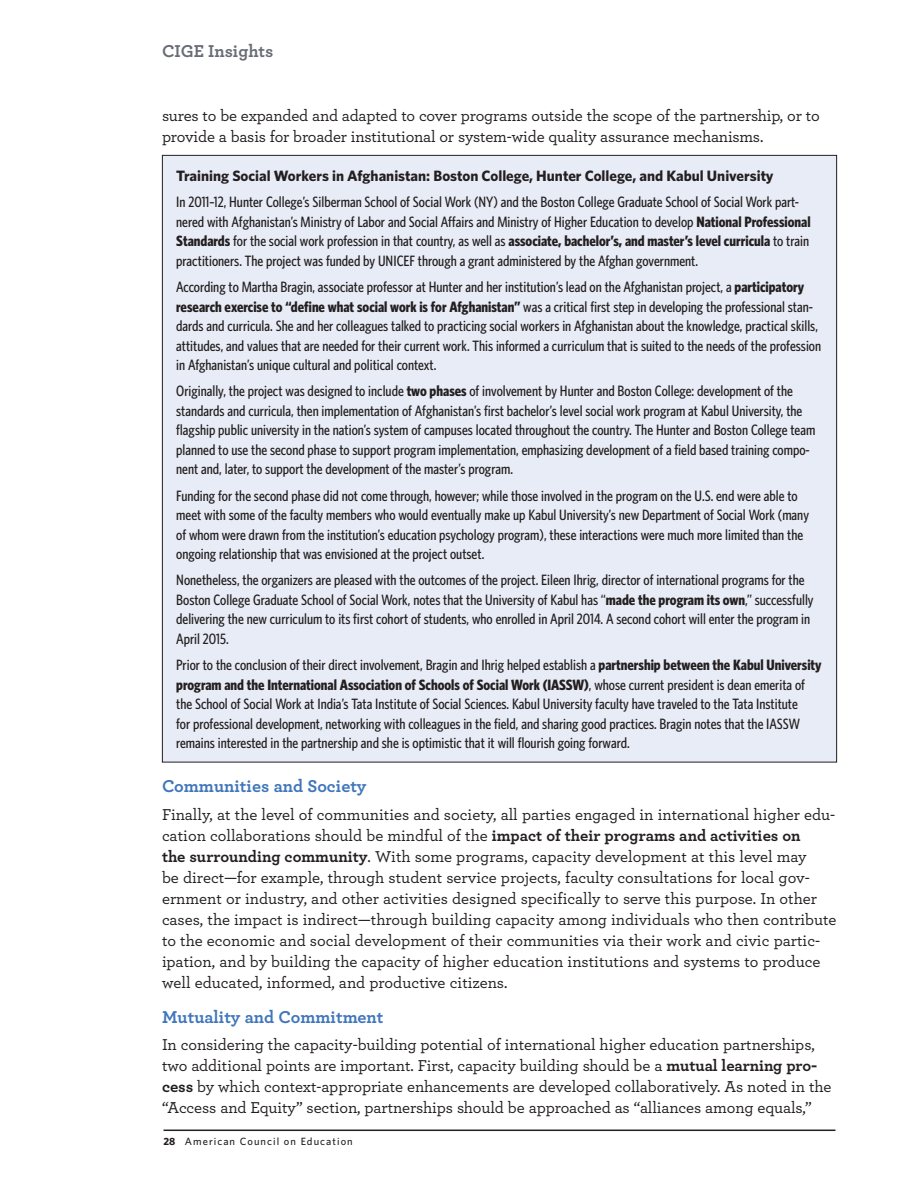
<style>
.page{position:relative;width:918px;height:1188px;background:#fff}
.page>*{position:absolute;margin:0;border:0;box-sizing:border-box;transform-origin:0 0}
.subSUBHEAD{font:700 18px "Archer";color:#4076bb}
.t1{font:700 18px "Archer";color:#686c76}
.body_no_indent{font:500 16.5px/21px "Archer";letter-spacing:-.005em;color:#231f20}
.t2{font:500 15px/19.5px "Whitney Condensed";color:#231f20}
.t3{font:500 10.5px "Whitney";letter-spacing:.1em;color:#231f20}
.s1{font-family:"Whitney";font-weight:700}
.s2{font-weight:700}
</style>
<div class="page">
<hr style="left:164px;top:1130px;width:671px;height:1px;background:#231f20">
<div style="left:162px;top:155px;width:675px;height:607px;background:#e8ecf6"></div>
<p class="t1" style="left:162px;top:36px;width:113px">CIGE Insights</p>
<p class="body_no_indent" style="left:162px;top:104px;width:659px">sures to be expanded and adapted to cover programs outside the scope of the partnership, or to provide a basis for broader institutional or system-wide quality assurance mechanisms.</p>
<p class="t2" style="left:176px;top:162px;width:624px;line-height:26.2px"><span class="s1">Training Social Workers in Afghanistan: Boston College, Hunter College, and Kabul University<br></span>In 2011–12, Hunter College’s Silberman School of Social Work (NY) and the Boston College Graduate School of Social Work part-</p>
<p class="t2" style="left:176px;top:212px;width:636px;text-align:justify">nered with Afghanistan’s Ministry of Labor and Social Affairs and Ministry of Higher Education to develop <span class="s2">National Professional Standards</span> for the social work profession in that country, as well as <span class="s2">associate, bachelor’s, and master’s level curricula</span> to train practitioners. The project was funded by UNICEF through a grant administered by the Afghan government.</p>
<p class="t2" style="left:176px;top:277px;width:646px">According to Martha Bragin, associate professor at Hunter and her institution’s lead on the Afghanistan project, a <span class="s2">participatory research exercise to “define what social work is for Afghanistan”</span> was a critical first step in developing the professional stan&shy;dards and curricula. She and her colleagues talked to practicing social workers in Afghanistan about the knowledge, practical skills, attitudes, and values that are needed for their current work. This informed a curriculum that is suited to the needs of the profession in Afghanistan’s unique cultural and political context.</p>
<p class="t2" style="left:176px;top:381px;width:641px">Originally, the project was designed to include <span class="s2">two phases</span> of involvement by Hunter and Boston College: development of the standards and curricula, then implementation of Afghanistan’s first bachelor’s level social work program at Kabul University, the flagship public university in the nation’s system of campuses located throughout the country. The Hunter and Boston College team planned to use the second phase to support program implementation, emphasizing development of a field based training compo&shy;nent and, later, to support the development of the master’s program.</p>
<p class="t2" style="left:176px;top:485px;width:634px">Funding for the second phase did not come through, however; while those involved in the program on the U.S. end were able to meet with some of the faculty members who would eventually make up Kabul University’s new Department of Social Work (many of whom were drawn from the institution’s education psychology program), these interactions were much more limited than the ongoing relationship that was envisioned at the project outset.</p>
<p class="t2" style="left:176px;top:570px;width:639px">Nonetheless, the organizers are pleased with the outcomes of the project. Eileen Ihrig, director of international programs for the Boston College Graduate School of Social Work, notes that the University of Kabul has “<span class="s2">made the program its own</span>,” successfully delivering the new curriculum to its first cohort of students, who enrolled in April 2014. A second cohort will enter the program in April 2015.</p>
<p class="t2" style="left:176px;top:655px;width:647px">Prior to the conclusion of their direct involvement, Bragin and Ihrig helped establish a <span class="s2">partnership between the Kabul University program and the International Association of Schools of Social Work (IASSW)</span>, whose current president is dean emerita of the School of Social Work at India’s Tata Institute of Social Sciences. Kabul University faculty have traveled to the Tata Institute<br>for professional development, networking with colleagues in the field, and sharing good practices. Bragin notes that the IASSW remains interested in the partnership and she is optimistic that it will flourish going forward.</p>
<p class="subSUBHEAD" style="left:162px;top:772px;width:206px">Communities and Society</p>
<p class="body_no_indent" style="left:162px;top:803px;width:676px">Finally, at the level of communities and society, all parties engaged in international higher edu&shy;cation collaborations should be mindful of the <span class="s2">impact of their programs and activities on<br>the surrounding community</span>. With some programs, capacity development at this level may<br>be direct—for example, through student service projects, faculty consultations for local gov&shy;ernment or industry, and other activities designed specifically to serve this purpose. In other cases, the impact is indirect—through building capacity among individuals who then contribute to the economic and social development of their communities via their work and civic partic&shy;ipation, and by building the capacity of higher education institutions and systems to produce well educated, informed, and productive citizens.</p>
<p class="subSUBHEAD" style="left:162px;top:1003px;width:223px">Mutuality and Commitment</p>
<p class="body_no_indent" style="left:162px;top:1034px;width:671px">In considering the capacity-building potential of international higher education partnerships, two additional points are important. First, capacity building should be a <span class="s2">mutual learning pro&shy;cess</span> by which context-appropriate enhancements are developed collaboratively. As noted in the “Access and Equity” section, partnerships should be approached as “alliances among equals,”</p>
<p class="t3" style="left:164px;top:1134px;width:191px"><span class="s2">28</span> American Council on Education</p>
</div>
